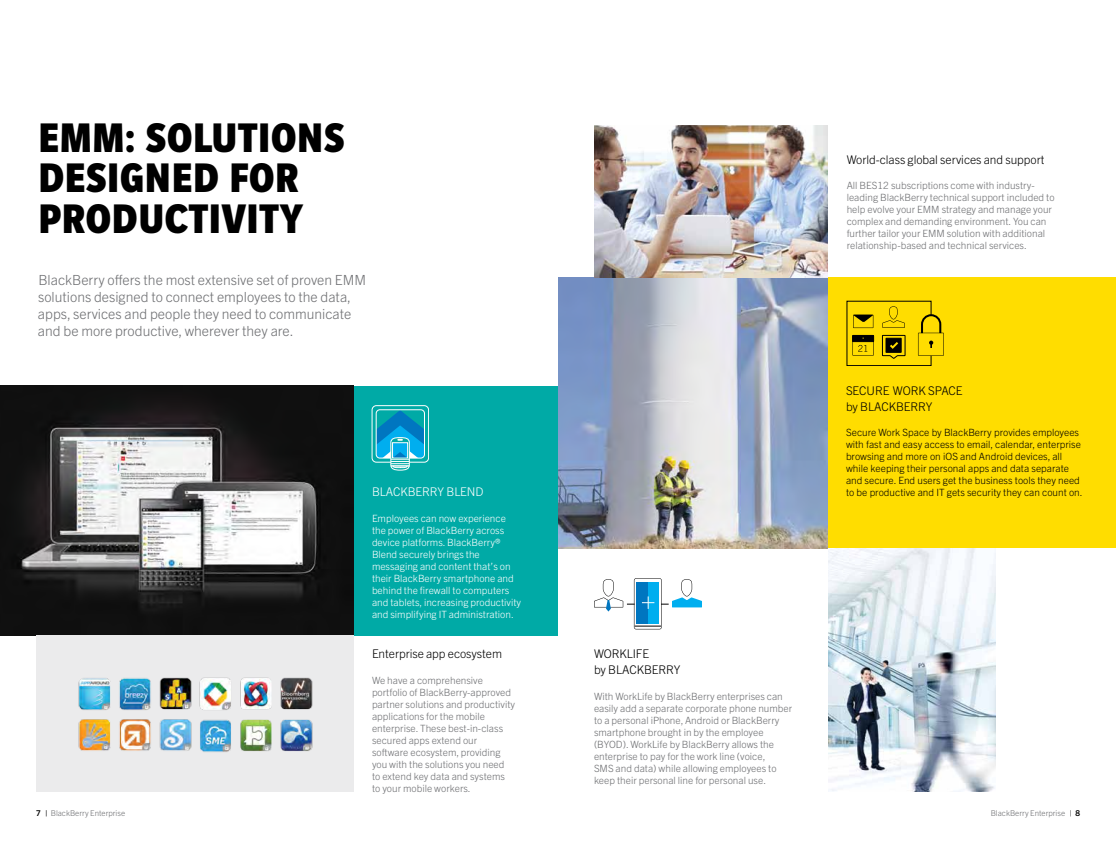
<style>
.page{position:relative;width:1116px;height:846px;background:#fff}
.page>*{position:absolute;margin:0;border:0;box-sizing:border-box;transform-origin:0 0}
.t1{font:900 condensed 45px/40.5px "Slate Pro";letter-spacing:.015em;color:#000}
.t2{font:300 14px/16.8px "Trade Gothic Next LT Pro";color:#6d6e71}
.t3{font:300 12px/16px "Trade Gothic Next LT Pro";letter-spacing:-.005em;color:#000}
.t4{font:300 12px "Trade Gothic Next LT Pro";letter-spacing:-.005em;color:#fff}
.t5{font:300 10px/12px "Trade Gothic Next LT Pro";color:#6d6e71}
.t6{font:300 10px/12px "Trade Gothic Next LT Pro";color:#000}
.t7{font:300 10px/12px "Trade Gothic Next LT Pro";color:#fff}
.t8{font:300 8px "Trade Gothic Next LT Pro";color:#6d6e71}
.s1{font-weight:700;color:#000}
.s2{color:#000}
</style>
<div class="page">
<img style="left:0;top:386px;width:354px;height:250px">
<img style="left:558px;top:277px;width:270px;height:271px">
<img style="left:594px;top:126px;width:234px;height:151px">
<div style="left:354px;top:386px;width:204px;height:250px;background:#00aaa6"></div>
<div style="left:828px;top:277px;width:288px;height:271px;background:#fd0"></div>
<svg style="left:847px;top:301px;width:97px;height:65px"></svg>
<img style="left:828px;top:548px;width:168px;height:244px">
<div style="left:372px;top:405px;width:57px;height:57px;border:1px solid #fff;border-radius:4px"></div>
<svg style="left:376px;top:410px;width:48px;height:60px"></svg>
<svg style="left:594px;top:578px;width:108px;height:51px"></svg>
<div style="left:36px;top:636px;width:318px;height:156px;background:#ebebec"></div>
<img style="left:78px;top:677px;width:235px;height:75px">
<h1 class="t1" style="left:38px;top:117px;width:308px;text-indent:87px">: SOLUTIONS<br>DESIGNED FOR<br>PRODUCTIVITY</h1>
<h1 class="t1" style="left:38px;top:117px;width:29px">EMM</h1>
<h2 class="t2" style="left:38px;top:271px;width:330px">BlackBerry offers the most extensive set of proven EMM solutions designed to connect employees to the data, apps, services and people they need to communicate and be more productive, wherever they are.</h2>
<p class="t4" style="left:372px;top:484px;width:113px">BLACKBERRY BLEND</p>
<p class="t7" style="left:372px;top:511px;width:151px">Employees can now experience the power of BlackBerry across device platforms. BlackBerry®<br>Blend securely brings the messaging and content that’s on their BlackBerry smartphone and behind the firewall to computers and tablets, increasing productivity and simplifying IT administration.</p>
<p class="t3" style="left:372px;top:645px;width:132px">Enterprise app ecosystem</p>
<p class="t5" style="left:372px;top:674px;width:145px">We have a comprehensive portfolio of BlackBerry-approved partner solutions and productivity applications for the mobile enterprise. These best-in-class secured apps extend our software ecosystem, providing you with the solutions you need to extend key data and systems to your mobile workers.</p>
<p class="t3" style="left:847px;top:151px;width:199px">World-class global services and support</p>
<p class="t5" style="left:847px;top:179px;width:209px">All BES12 subscriptions come with industry&shy;leading BlackBerry technical support included to help evolve your EMM strategy and manage your complex and demanding environment. You can further tailor your EMM solution with additional relationship-based and technical services.</p>
<p class="t3" style="left:846px;top:382px;width:118px">SECURE WORK SPACE by BLACKBERRY</p>
<p class="t6" style="left:846px;top:426px;width:238px">Secure Work Space by BlackBerry provides employees with fast and easy access to email, calendar, enterprise browsing and more on iOS and Android devices, all while keeping their personal apps and data separate and secure. End users get the business tools they need to be productive and IT gets security they can count on.</p>
<p class="t3" style="left:594px;top:645px;width:88px">WORKLIFE<br>by BLACKBERRY</p>
<p class="t5" style="left:594px;top:690px;width:200px">With WorkLife by BlackBerry enterprises can easily add a separate corporate phone number to a personal iPhone, Android or BlackBerry smartphone brought in by the employee (BYOD). WorkLife by BlackBerry allows the enterprise to pay for the work line (voice,<br>SMS and data) while allowing employees to keep their personal line for personal use.</p>
<p class="t8" style="left:36px;top:807px;width:91px"><span class="s1">7 |</span> BlackBerry Enterprise</p>
<p class="t8" style="left:991px;top:807px;width:91px">BlackBerry Enterprise <span class="s2">|</span> <span class="s1">8</span></p>
</div>
